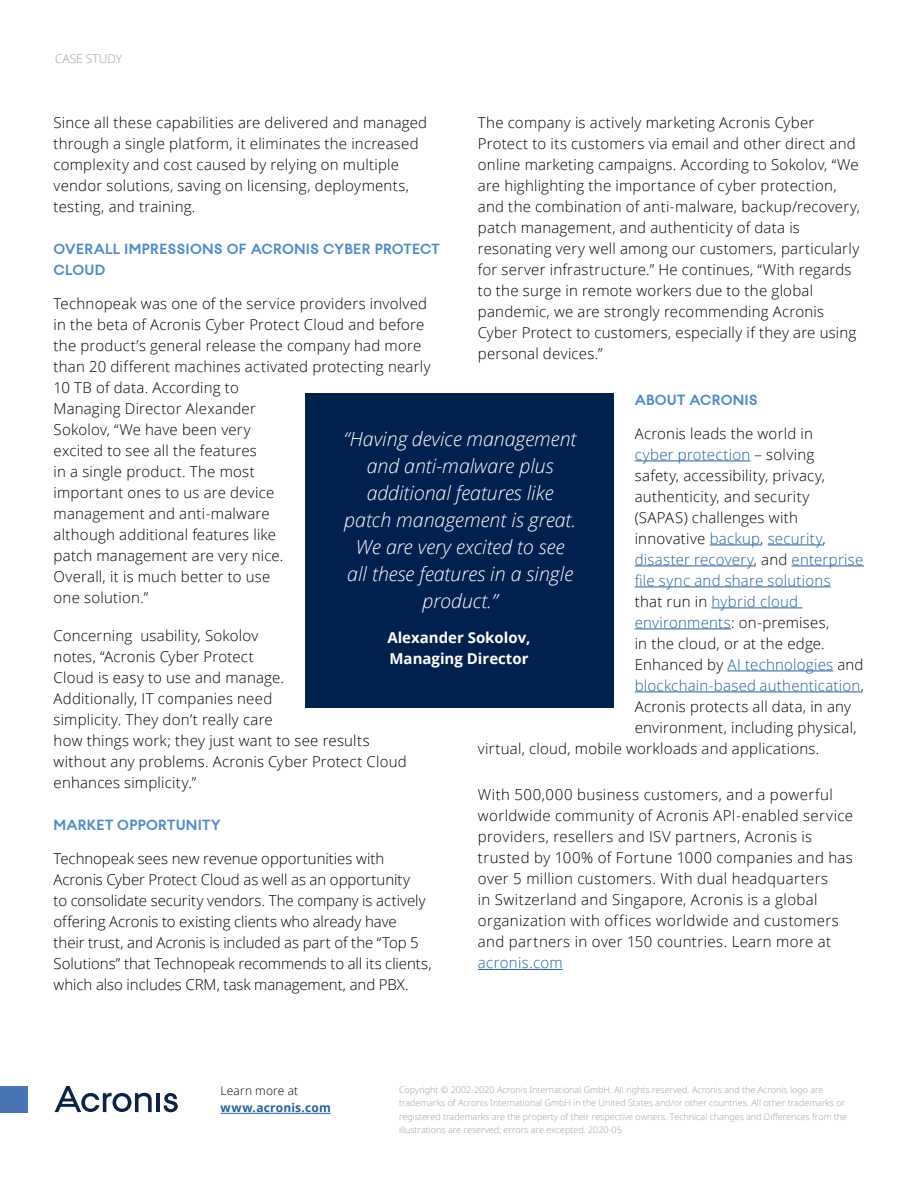
<style>
.page{position:relative;width:918px;height:1188px;background:#fff}
.page>*{position:absolute;margin:0;border:0;box-sizing:border-box;transform-origin:0 0}
.t1{font:italic 300 19.5px/27px "Open Sans";color:#fff;text-align:center}
.t2{font:300 15px/21px "Open Sans";letter-spacing:.015em;color:#000}
.t3{font:300 15px/21px "Open Sans";letter-spacing:-.005em;color:#000}
.t4{font:300 15px "Open Sans";letter-spacing:.015em;color:#215e9e}
.t5{font:700 15px/21px "Acronis";letter-spacing:.02em;color:#4e8ac9}
.t6{font:700 15px/21px "Open Sans";color:#fff}
.t7{font:700 12px "Open Sans";letter-spacing:.015em;color:#215e9e}
.t8{font:300 12px "Open Sans";letter-spacing:.015em;color:#000}
.t9{font:300 12px "Open Sans";color:#97a0a4}
.t10{font:300 9px/13.5px "Open Sans";color:#97a0a4}
.s1{color:#000}
.s2{color:#215e9e}
</style>
<div class="page">
<hr style="left:221px;top:1113px;width:110px;height:1px;background:#215e9e">
<hr style="left:156px;top:1093px;width:4px;height:19px;background:#0d2345">
<svg style="left:163px;top:1093px;width:15px;height:19px"></svg>
<svg style="left:55px;top:1086px;width:97px;height:26px"></svg>
<div style="left:0;top:1086px;width:28px;height:26px;background:#4975b4"></div>
<hr style="left:635px;top:461px;width:115px;height:1px;background:#215e9e">
<hr style="left:710px;top:545px;width:50px;height:1px;background:#215e9e">
<hr style="left:768px;top:545px;width:54px;height:1px;background:#215e9e">
<hr style="left:635px;top:566px;width:119px;height:1px;background:#215e9e">
<hr style="left:792px;top:566px;width:72px;height:1px;background:#215e9e">
<hr style="left:635px;top:587px;width:196px;height:1px;background:#215e9e">
<hr style="left:711px;top:608px;width:91px;height:1px;background:#215e9e">
<hr style="left:635px;top:629px;width:96px;height:1px;background:#215e9e">
<hr style="left:728px;top:671px;width:105px;height:1px;background:#215e9e">
<hr style="left:635px;top:692px;width:226px;height:1px;background:#215e9e">
<hr style="left:478px;top:969px;width:85px;height:1px;background:#215e9e">
<div style="left:305px;top:393px;width:308px;height:315px;background:#00204d"></div>
<p class="t9" style="left:55px;top:51px;width:69px">CASE STUDY</p>
<p class="t2" style="left:54px;top:111px;width:375px">Since all these capabilities are delivered and managed through a single platform, it eliminates the increased complexity and cost caused by relying on multiple vendor solutions, saving on licensing, deployments, testing, and training.</p>
<p class="t5" style="left:54px;top:238px;width:388px">OVERALL IMPRESSIONS OF ACRONIS CYBER PROTECT<br>CLOUD</p>
<p class="t2" style="left:54px;top:292px;width:379px">Technopeak was one of the service providers involved in the beta of Acronis Cyber Protect Cloud and before the product’s general release the company had more than 20 different machines activated protecting nearly 10 TB of data. According to<br>Managing Director Alexander<br>Sokolov, “We have been very<br>excited to see all the features<br>in a single product. The most<br>important ones to us are device<br>management and anti-malware<br>although additional features like<br>patch management are very nice.<br>Overall, it is much better to use<br>one solution.”</p>
<p class="t2" style="left:54px;top:624px;width:355px">Concerning usability, Sokolov<br>notes, “Acronis Cyber Protect<br>Cloud is easy to use and manage.<br>Additionally, IT companies need<br>simplicity. They don’t really care<br>how things work; they just want to see results without any problems. Acronis Cyber Protect Cloud enhances simplicity.”</p>
<p class="t5" style="left:54px;top:814px;width:169px">MARKET OPPORTUNITY</p>
<p class="t3" style="left:54px;top:847px;width:380px">Technopeak sees new revenue opportunities with Acronis Cyber Protect Cloud as well as an opportunity<br>to consolidate security vendors. The company is actively offering Acronis to existing clients who already have<br>their trust, and Acronis is included as part of the “Top 5<br>Solutions” that Technopeak recommends to all its clients, which also includes CRM, task management, and PBX.</p>
<p class="t2" style="left:478px;top:111px;width:384px">The company is actively marketing Acronis Cyber Protect to its customers via email and other direct and online marketing campaigns. According to Sokolov, “We are highlighting the importance of cyber protection, and the combination of anti-malware, backup/recovery, patch management, and authenticity of data is resonating very well among our customers, particularly for server infrastructure.” He continues, “With regards to the surge in remote workers due to the global pandemic, we are strongly recommending Acronis Cyber Protect to customers, especially if they are using personal devices.”</p>
<p class="t5" style="left:635px;top:389px;width:125px">ABOUT ACRONIS</p>
<p class="t2" style="left:635px;top:422px;width:180px">Acronis leads the world in</p>
<p class="t4" style="left:635px;top:444px;width:181px">cyber protection <span class="s1">– solving</span></p>
<p class="t2" style="left:635px;top:464px;width:192px">safety, accessibility, privacy,</p>
<p class="t2" style="left:635px;top:485px;width:176px">authenticity, and security</p>
<p class="t2" style="left:635px;top:506px;width:165px">(SAPAS) challenges with</p>
<p class="t4" style="left:635px;top:528px;width:192px"><span class="s1">innovative</span> backup<span class="s1">,</span> security<span class="s1">,</span></p>
<p class="t4" style="left:635px;top:549px;width:230px">disaster recovery<span class="s1">, and</span> enterprise</p>
<p class="t4" style="left:635px;top:570px;width:197px">file sync and share solutions</p>
<p class="t4" style="left:635px;top:591px;width:165px"><span class="s1">that run in</span> hybrid cloud</p>
<p class="t2" style="left:635px;top:611px;width:196px"><span class="s2">environments</span>: on-premises,</p>
<p class="t2" style="left:635px;top:632px;width:191px">in the cloud, or at the edge.</p>
<p class="t4" style="left:635px;top:654px;width:230px"><span class="s1">Enhanced by</span> AI technologies <span class="s1">and</span></p>
<p class="t4" style="left:635px;top:675px;width:231px">blockchain-based authentication<span class="s1">,</span></p>
<p class="t2" style="left:635px;top:695px;width:218px">Acronis protects all data, in any</p>
<p class="t2" style="left:635px;top:716px;width:223px">environment, including physical,</p>
<p class="t2" style="left:478px;top:737px;width:343px">virtual, cloud, mobile workloads and applications.</p>
<p class="t2" style="left:478px;top:784px;width:377px">With 500,000 business customers, and a powerful worldwide community of Acronis API-enabled service providers, resellers and ISV partners, Acronis is trusted by 100% of Fortune 1000 companies and has over 5 million customers. With dual headquarters<br>in Switzerland and Singapore, Acronis is a global organization with offices worldwide and customers and partners in over 150 countries. Learn more at</p>
<p class="t4" style="left:478px;top:953px;width:86px">acronis.com</p>
<h1 class="t1" style="left:344px;top:425px;width:234px">“Having device management and anti-malware plus additional features like patch management is great.<br>We are very excited to see all these features in a single product.”</h1>
<p class="t6" style="left:387px;top:627px;width:145px">Alexander Sokolov,<br>Managing Director</p>
<p class="t8" style="left:221px;top:1083px;width:79px">Learn more at</p>
<p class="t7" style="left:221px;top:1100px;width:112px">www.acronis.com</p>
<p class="t10" style="left:399px;top:1083px;width:450px">Copyright © 2002-2020 Acronis International GmbH. All rights reserved. Acronis and the Acronis logo are trademarks of Acronis International GmbH in the United States and/or other countries. All other trademarks or registered trademarks are the property of their respective owners. Technical changes and Differences from the illustrations are reserved; errors are excepted. 2020-05</p>
</div>
